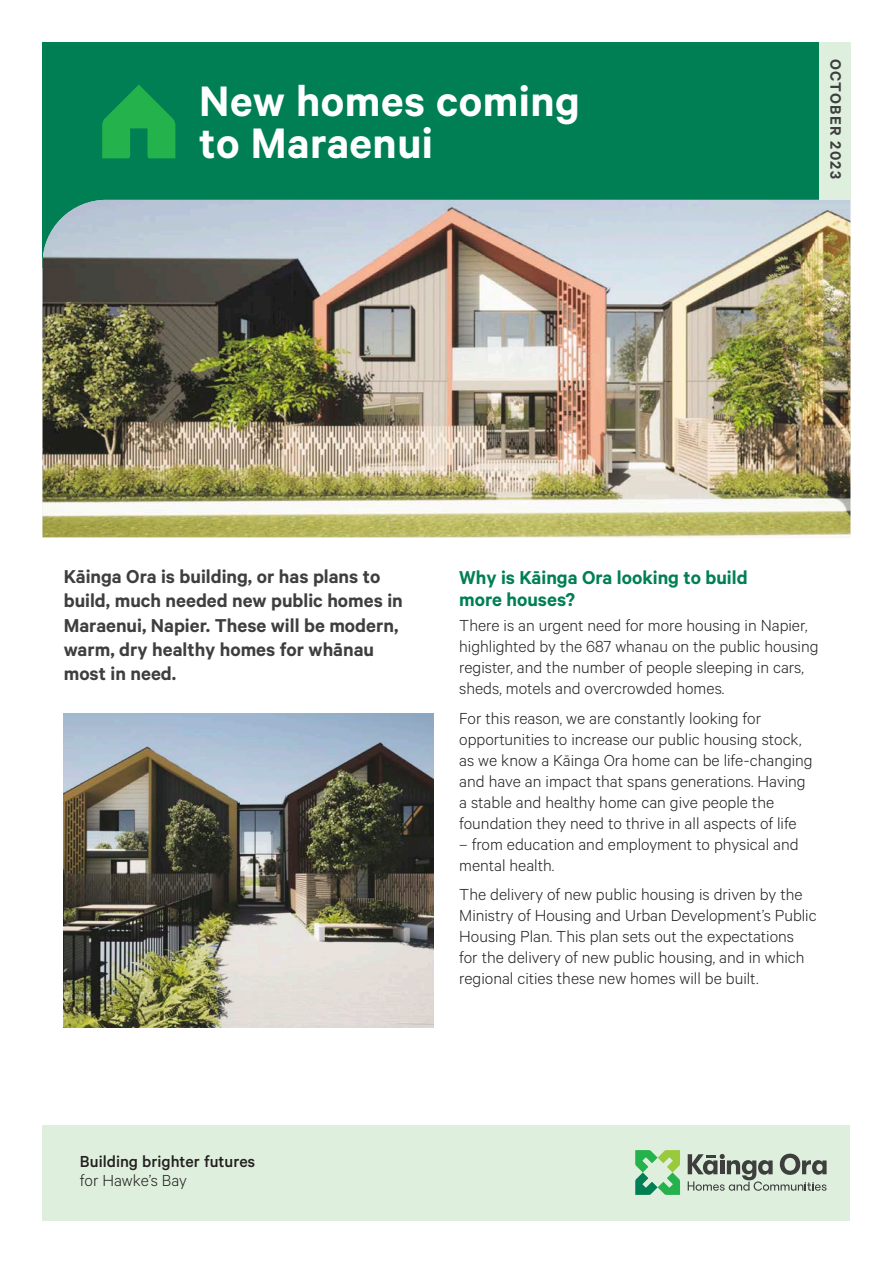
<style>
.page{position:relative;width:893px;height:1263px;background:#fff}
.page>*{position:absolute;margin:0;border:0;box-sizing:border-box;transform-origin:0 0}
.t1{font:600 48px/42px "Calibre";letter-spacing:.01em;color:#fff}
.t2{font:600 21px/24px "Calibre";color:#3e3e3f}
.t3{font:600 21px/22.5px "Calibre";color:#007f54}
.t4{font:300 18px/21px "Calibre";color:#231f20}
.t5{font:500 18px "Calibre";color:#231f20}
.t6{font:600 16.95px "Calibre";letter-spacing:.075em;color:#3e3e3f}
</style>
<div class="page">
<div style="left:43px;top:43px;width:807px;height:225px;background:#007f54"></div>
<img style="left:43px;top:200px;width:807px;height:337px">
<div style="left:819px;top:43px;width:31px;height:157px;background:#dfefdd"></div>
<div style="left:43px;top:1124px;width:807px;height:96px;background:#dfefdd"></div>
<svg style="left:635px;top:1150px;width:45px;height:45px"></svg>
<svg style="left:688px;top:1154px;width:139px;height:37px"></svg>
<svg style="left:102px;top:85px;width:73px;height:73px"></svg>
<img style="left:64px;top:713px;width:370px;height:315px">
<h1 class="t1" style="left:199px;top:78px;width:382px">New homes coming to Maraenui</h1>
<p class="t6" style="left:846px;top:59px;width:121px;rotate:90deg">OCTOBER 2023</p>
<p class="t2" style="left:64px;top:564px;width:340px">Kāinga Ora is building, or has plans to build, much needed new public homes in<br>Maraenui, Napier. These will be modern, warm, dry healthy homes for whānau most in need.</p>
<p class="t3" style="left:459px;top:565px;width:290px">Why is Kāinga Ora looking to build more houses?</p>
<p class="t4" style="left:459px;top:614px;width:361px">There is an urgent need for more housing in Napier, highlighted by the 687 whanau on the public housing register, and the number of people sleeping in cars, sheds, motels and overcrowded homes.</p>
<p class="t4" style="left:459px;top:707px;width:355px">For this reason, we are constantly looking for opportunities to increase our public housing stock, as we know a Kāinga Ora home can be life-changing and have an impact that spans generations. Having a stable and healthy home can give people the foundation they need to thrive in all aspects of life</p>
<p class="t4" style="left:459px;top:833px;width:341px">– from education and employment to physical and mental health.</p>
<p class="t4" style="left:459px;top:883px;width:359px">The delivery of new public housing is driven by the Ministry of Housing and Urban Development’s Public Housing Plan. This plan sets out the expectations for the delivery of new public housing, and in which regional cities these new homes will be built.</p>
<p class="t5" style="left:80px;top:1150px;width:177px">Building brighter futures</p>
<p class="t4" style="left:80px;top:1169px;width:109px">for Hawke’s Bay</p>
</div>
